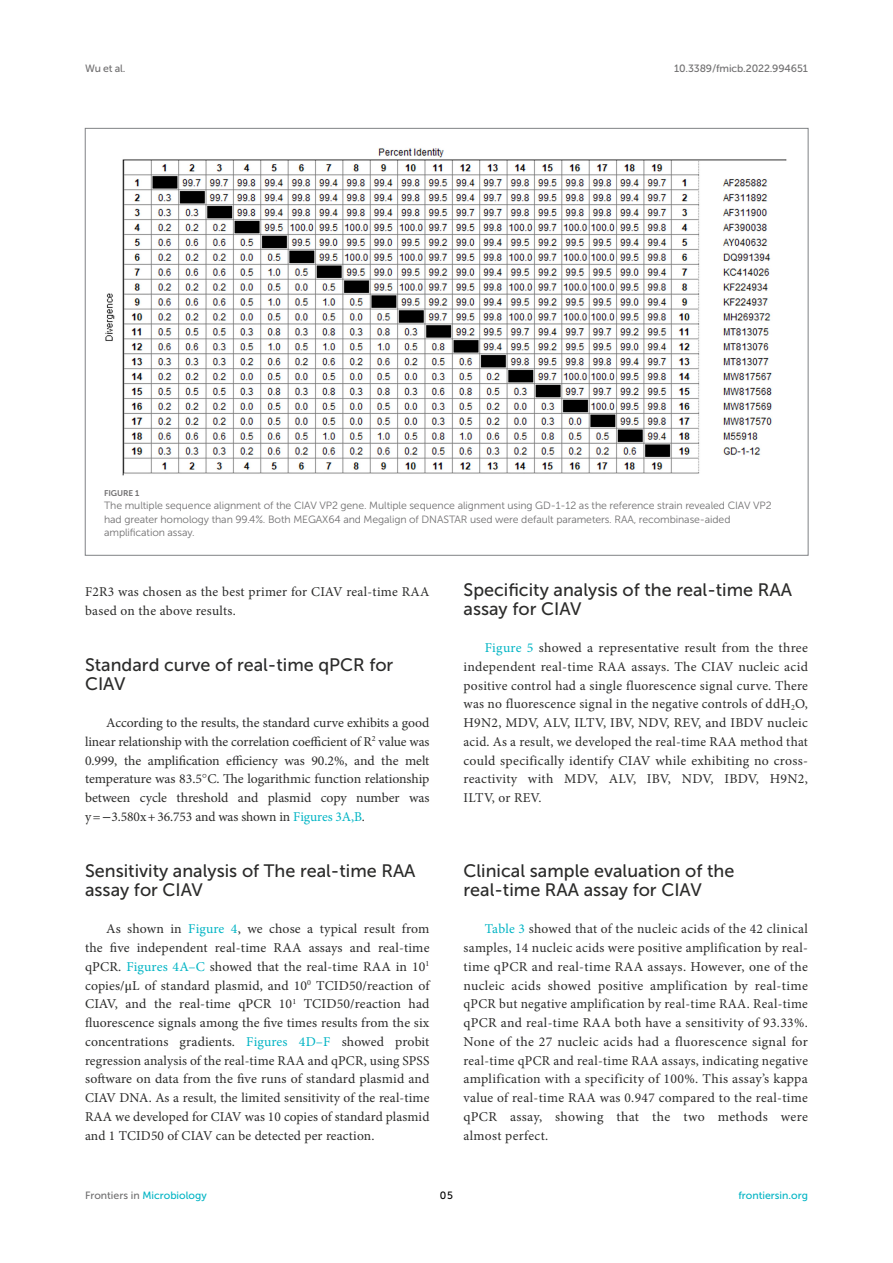
<style>
.page{position:relative;width:893px;height:1263px;background:#fff}
.page>*{position:absolute;margin:0;border:0;box-sizing:border-box;transform-origin:0 0}
.HEAD_2{font:18px/18.8px "Museo Sans 500";color:#2b2b2a}
.TEXT_FLUSH{font:13.5px/18.8px "Minion Pro";letter-spacing:.015em;color:#2b2b2a;text-align:justify}
.FIG_LEG{font:10.5px/13.5px "Museo Sans 300";letter-spacing:-.01em;color:#706f70}
.t1{font:10.5px "Museo Sans 500";color:#00b4c4}
.t2{font:10.5px "Museo Sans 500";letter-spacing:-.015em;color:#706f70}
.t3{font:10.5px "Museo Sans 500";color:#000}
.FIG_HD{font:8.25px "Museo Sans 700";letter-spacing:-.01em;color:#706f70}
.s1{font-family:"STIX"}
.s2{font-family:"STIX General"}
.s3{color:#00b4c4}
.s4{color:#706f70}
</style>
<div class="page">
<img style="left:105px;top:148px;width:682px;height:328px">
<p class="t2" style="left:85px;top:63px;width:42px">Wu et al.</p>
<p class="t2" style="left:674px;top:63px;width:135px">10.3389/fmicb.2022.994651</p>
<p class="FIG_HD" style="left:104px;top:488px;width:37px">FIGURE 1</p>
<p class="FIG_LEG" style="left:104px;top:499px;width:669px">The multiple sequence alignment of the CIAV VP2 gene. Multiple sequence alignment using GD-1-12 as the reference strain revealed CIAV VP2 had greater homology than 99.4%. Both MEGAX64 and Megalign of DNASTAR used were default parameters. RAA, recombinase-aided amplification assay.</p>
<p class="TEXT_FLUSH" style="left:85px;top:582px;width:346px">F2R3 was chosen as the best primer for CIAV real-time RAA based on the above results.</p>
<p class="HEAD_2" style="left:85px;top:655px;width:310px">Standard curve of real-time qPCR for<br>CIAV</p>
<p class="TEXT_FLUSH" style="left:85px;top:713px;width:346px;text-indent:21px">According to the results, the standard curve exhibits a good linear relationship with the correlation coefficient of R<sup>2</sup> value was 0.999, the amplification efficiency was 90.2%, and the melt temperature was 83.5<span class="s1">°</span>C. The logarithmic function relationship between cycle threshold and plasmid copy number was y=<span class="s2">−</span>3.580x+36.753 and was shown in <span class="s3">Figures 3A,B</span>.</p>
<p class="HEAD_2" style="left:85px;top:861px;width:332px">Sensitivity analysis of The real-time RAA assay for CIAV</p>
<p class="TEXT_FLUSH" style="left:85px;top:920px;width:346px;text-indent:21px">As shown in <span class="s3">Figure 4</span>, we chose a typical result from the five independent real-time RAA assays and real-time qPCR. <span class="s3">Figures 4A–C</span> showed that the real-time RAA in 10<sup>1 </sup>copies/<span class="s2">μ</span>L of standard plasmid, and 10<sup>0</sup> TCID50/reaction of CIAV, and the real-time qPCR 10<sup>1</sup> TCID50/reaction had fluorescence signals among the five times results from the six concentrations gradients. <span class="s3">Figures 4D–F</span> showed probit regression analysis of the real-time RAA and qPCR, using SPSS software on data from the five runs of standard plasmid and CIAV DNA. As a result, the limited sensitivity of the real-time RAA we developed for CIAV was 10 copies of standard plasmid and 1 TCID50 of CIAV can be detected per reaction.</p>
<p class="HEAD_2" style="left:463px;top:580px;width:330px">Specificity analysis of the real-time RAA assay for CIAV</p>
<p class="TEXT_FLUSH" style="left:463px;top:638px;width:346px;text-indent:21px"><span class="s3">Figure 5</span> showed a representative result from the three independent real-time RAA assays. The CIAV nucleic acid positive control had a single fluorescence signal curve. There was no fluorescence signal in the negative controls of ddH<sub>2</sub>O, H9N2, MDV, ALV, ILTV, IBV, NDV, REV, and IBDV nucleic acid. As a result, we developed the real-time RAA method that could specifically identify CIAV while exhibiting no cross&shy;reactivity with MDV, ALV, IBV, NDV, IBDV, H9N2, ILTV, or REV.</p>
<p class="HEAD_2" style="left:463px;top:861px;width:272px">Clinical sample evaluation of the real-time RAA assay for CIAV</p>
<p class="TEXT_FLUSH" style="left:463px;top:920px;width:346px;text-indent:21px"><span class="s3">Table 3</span> showed that of the nucleic acids of the 42 clinical samples, 14 nucleic acids were positive amplification by real&shy;time qPCR and real-time RAA assays. However, one of the nucleic acids showed positive amplification by real-time qPCR but negative amplification by real-time RAA. Real-time qPCR and real-time RAA both have a sensitivity of 93.33%.<br>None of the 27 nucleic acids had a fluorescence signal for real-time qPCR and real-time RAA assays, indicating negative amplification with a specificity of 100%. This assay’s kappa value of real-time RAA was 0.947 compared to the real-time qPCR assay, showing that the two methods were almost perfect.</p>
<p class="t1" style="left:85px;top:1190px;width:123px"><span class="s4">Frontiers in</span> Microbiology</p>
<p class="t3" style="left:440px;top:1190px;width:14px">05</p>
<p class="t1" style="left:738px;top:1190px;width:71px">frontiersin.org</p>
</div>
